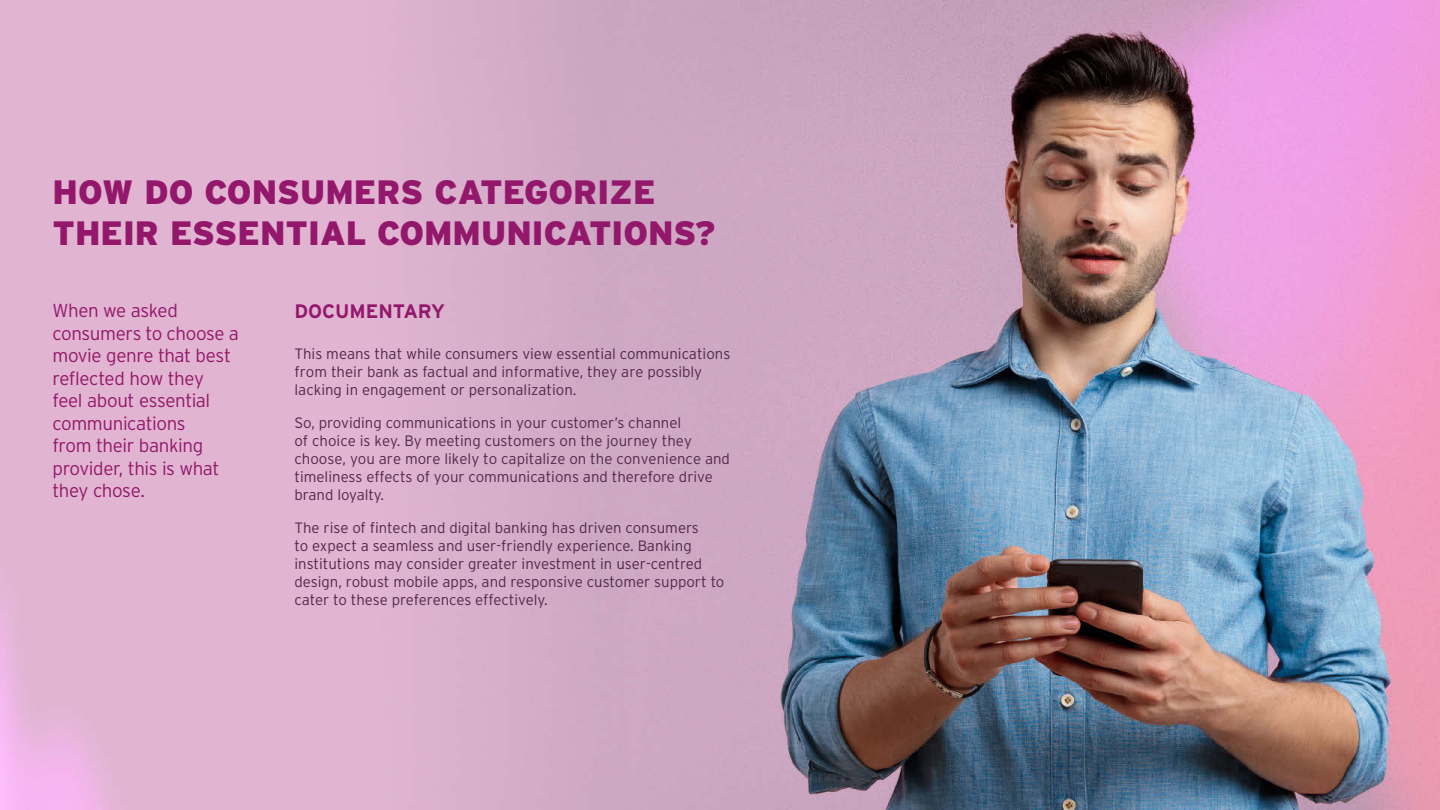
<style>
.page{position:relative;width:1440px;height:810px;background:#fff}
.page>*{position:absolute;margin:0;border:0;box-sizing:border-box;transform-origin:0 0}
.t1{font:900 33.75px/40.5px "Interstate";color:#93186c}
.t2{font:700 19.5px "Interstate";color:#93186c}
.t3{font:300 18.75px/22.5px "Interstate";letter-spacing:-.02em;color:#93186c}
.t4{font:300 15px/18px "Interstate";color:#53284f}
</style>
<div class="page">
<img style="left:0;top:0;width:1440px;height:810px">
<h1 class="t1" style="left:52px;top:172px;width:665px">HOW DO CONSUMERS CATEGORIZE<br>THEIR ESSENTIAL COMMUNICATIONS?</h1>
<p class="t3" style="left:52px;top:299px;width:188px">When we asked consumers to choose a movie genre that best reflected how they<br>feel about essential communications<br>from their banking provider, this is what they chose.</p>
<h2 class="t2" style="left:295px;top:300px;width:152px">DOCUMENTARY</h2>
<p class="t4" style="left:295px;top:344px;width:437px">This means that while consumers view essential communications from their bank as factual and informative, they are possibly lacking in engagement or personalization.</p>
<p class="t4" style="left:295px;top:413px;width:437px">So, providing communications in your customer’s channel<br>of choice is key. By meeting customers on the journey they choose, you are more likely to capitalize on the convenience and timeliness effects of your communications and therefore drive brand loyalty.</p>
<p class="t4" style="left:295px;top:518px;width:431px">The rise of fintech and digital banking has driven consumers<br>to expect a seamless and user-friendly experience. Banking institutions may consider greater investment in user-centred design, robust mobile apps, and responsive customer support to cater to these preferences effectively.</p>
</div>
